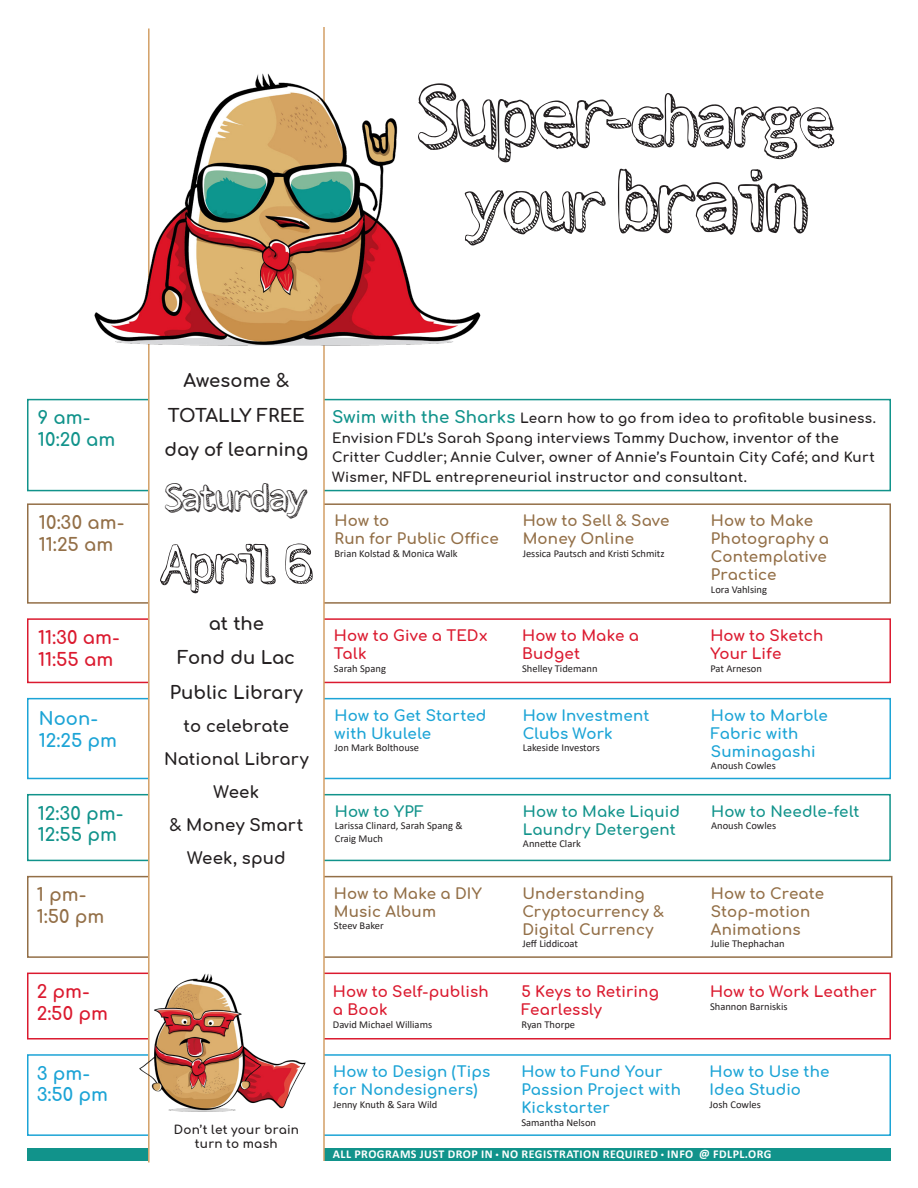
<style>
.page{position:relative;width:918px;height:1188px;background:#fff}
.page>*{position:absolute;margin:0;border:0;box-sizing:border-box;transform-origin:0 0}
.t1{font:94.8px "Stroke Dimension";color:#231f20}
.t2{font:80.1px "Stroke Dimension";color:#231f20}
.t3{font:60px "Stroke Dimension";letter-spacing:-.01em;color:#231f20}
.t4{font:42px "Stroke Dimension";letter-spacing:-.01em;color:#231f20}
.t5{font:700 18px "Comfortaa";color:#231f20}
.t6{font:700 18px/21.6px "Comfortaa";letter-spacing:.005em;color:#11938b}
.t7{font:700 18px "Comfortaa";letter-spacing:.005em;color:#db1a2f}
.t8{font:700 18px "Comfortaa";letter-spacing:.01em;color:#936f47}
.t9{font:700 18px/21.6px "Comfortaa";color:#1ca4d6}
.t10{font:700 16.5px/33px "Comfortaa";letter-spacing:.005em;color:#231f20;text-align:center}
.t11{font:700 15px/18px "Comfortaa";letter-spacing:.01em;color:#936f47}
.t12{font:700 15px/18px "Comfortaa";letter-spacing:.01em;color:#1ca4d6}
.t13{font:700 15px/18px "Comfortaa";letter-spacing:.01em;color:#db1a2f}
.t14{font:700 15px/18px "Comfortaa";letter-spacing:.01em;color:#11938b}
.t15{font:700 13.5px/19.5px "Comfortaa";letter-spacing:.015em;color:#231f20}
.t16{font:700 12px "Calibri";letter-spacing:.04em;color:#fff}
.t17{font:700 12px "Comfortaa";letter-spacing:.02em;color:#231f20}
.t18{font:10.5px "Calibri";color:#231f20}
.s1{font-size:94.8px}
.s2{font-size:80.1px}
.s3{font-size:16.5px;color:#11938b}
.s4{font-family:"Myriad Pro";font-weight:400}
</style>
<div class="page">
<div style="left:27px;top:1148px;width:864px;height:13px;background:#11938b"></div>
<div style="left:27px;top:399px;width:864px;height:92px;border:2px solid #11938b"></div>
<div style="left:27px;top:973px;width:864px;height:67px;border:2px solid #db1a2f"></div>
<div style="left:27px;top:503px;width:864px;height:101px;border:2px solid #936f47"></div>
<div style="left:27px;top:618px;width:864px;height:65px;border:2px solid #db1a2f"></div>
<div style="left:27px;top:698px;width:864px;height:81px;border:2px solid #1ca4d6"></div>
<div style="left:27px;top:1054px;width:864px;height:82px;border:2px solid #1ca4d6"></div>
<div style="left:27px;top:876px;width:865px;height:82px;border:2px solid #936f47"></div>
<div style="left:27px;top:794px;width:864px;height:67px;border:2px solid #11938b"></div>
<div style="left:149px;top:27px;width:175px;height:1134px;background:#fff"></div>
<hr style="left:323px;top:27px;width:2px;height:1134px;background:#d39f66">
<hr style="left:148px;top:28px;width:2px;height:1134px;background:#d39f66">
<img style="left:94px;top:73px;width:387px;height:282px">
<img style="left:135px;top:965px;width:171px;height:154px">
<p class="t2" style="left:418px;top:74px;width:418px"><span class="s1">Super</span>-charge</p>
<p class="t1" style="left:465px;top:146px;width:344px"><span class="s2">your</span> brain</p>
<p class="t5" style="left:184px;top:364px;width:107px">Awesome &amp;</p>
<p class="t5" style="left:168px;top:398px;width:139px">TOTALLY FREE</p>
<p class="t5" style="left:165px;top:433px;width:145px">day of learning</p>
<p class="t4" style="left:165px;top:473px;width:143px">Saturday</p>
<p class="t3" style="left:160px;top:529px;width:153px">April 6</p>
<p class="t5" style="left:209px;top:607px;width:57px">at the</p>
<p class="t5" style="left:178px;top:641px;width:119px">Fond du Lac</p>
<p class="t5" style="left:170px;top:676px;width:135px">Public Library</p>
<p class="t10" style="left:184px;top:707px;width:107px">to celebrate</p>
<p class="t10" style="left:164px;top:740px;width:146px">National Library<br>Week</p>
<p class="t10" style="left:169px;top:806px;width:135px">&amp; Money Smart<br>Week, spud</p>
<p class="t15" style="left:332px;top:407px;width:545px"><span class="s3">Swim with the Sharks</span> Learn how to go from idea to profitable business.<br>Envision FDL’s Sarah Spang interviews Tammy Duchow, inventor of the Critter Cuddler; Annie Culver, owner of Annie’s Fountain City Café; and Kurt Wismer, NFDL entrepreneurial instructor and consultant.</p>
<p class="t6" style="left:38px;top:405px;width:54px">9 am-</p>
<p class="t6" style="left:38px;top:426px;width:79px">10:20 am</p>
<p class="t11" style="left:523px;top:510px;width:148px">How to Sell &amp; Save<br>Money Online</p>
<p class="t18" style="left:523px;top:546px;width:143px">Jessica Pautsch and Kristi Schmitz</p>
<p class="t11" style="left:335px;top:510px;width:56px">How to</p>
<p class="t11" style="left:335px;top:528px;width:166px">Run for Public Office</p>
<p class="t18" style="left:335px;top:546px;width:125px">Brian Kolstad &amp; Monica Walk</p>
<p class="t11" style="left:711px;top:510px;width:104px">How to Make</p>
<p class="t11" style="left:711px;top:528px;width:120px">Photography a</p>
<p class="t11" style="left:711px;top:546px;width:118px">Contemplative</p>
<p class="t11" style="left:711px;top:564px;width:67px">Practice</p>
<p class="t18" style="left:711px;top:582px;width:58px">Lora Vahlsing</p>
<p class="t8" style="left:39px;top:506px;width:87px">10:30 am-</p>
<p class="t8" style="left:39px;top:527px;width:76px">11:25 am</p>
<p class="t13" style="left:710px;top:625px;width:114px">How to Sketch</p>
<p class="t13" style="left:710px;top:643px;width:72px">Your Life</p>
<p class="t18" style="left:710px;top:661px;width:53px">Pat Arneson</p>
<p class="t13" style="left:334px;top:625px;width:155px">How to Give a TEDx<br>Talk</p>
<p class="t18" style="left:334px;top:661px;width:54px">Sarah Spang</p>
<p class="t13" style="left:522px;top:625px;width:118px">How to Make a</p>
<p class="t13" style="left:522px;top:643px;width:60px">Budget</p>
<p class="t18" style="left:522px;top:661px;width:77px">Shelley Tidemann</p>
<p class="t7" style="left:38px;top:621px;width:83px">11:30 am-</p>
<p class="t7" style="left:38px;top:642px;width:77px">11:55 am</p>
<p class="t12" style="left:711px;top:704px;width:118px">How to Marble</p>
<p class="t12" style="left:711px;top:722px;width:89px">Fabric with</p>
<p class="t12" style="left:711px;top:740px;width:106px">Suminagashi</p>
<p class="t18" style="left:711px;top:759px;width:66px">Anoush Cowles</p>
<p class="t9" style="left:39px;top:705px;width:80px">Noon-<br>12:25 pm</p>
<p class="t12" style="left:335px;top:704px;width:153px">How to Get Started with Ukulele</p>
<p class="t12" style="left:523px;top:704px;width:128px">How Investment<br>Clubs Work</p>
<p class="t18" style="left:523px;top:741px;width:79px">Lakeside Investors</p>
<p class="t18" style="left:335px;top:741px;width:86px">Jon Mark Bolthouse</p>
<p class="t6" style="left:38px;top:800px;width:87px">12:30 pm-<br>12:55 pm</p>
<p class="t14" style="left:335px;top:800px;width:91px">How to YPF</p>
<p class="t14" style="left:523px;top:800px;width:159px">How to Make Liquid<br>Laundry Detergent</p>
<p class="t18" style="left:523px;top:837px;width:59px">Annette Clark</p>
<p class="t14" style="left:711px;top:800px;width:150px">How to Needle-felt</p>
<p class="t18" style="left:711px;top:819px;width:66px">Anoush Cowles</p>
<p class="t18" style="left:335px;top:819px;width:129px">Larissa Clinard, Sarah Spang &amp;</p>
<p class="t18" style="left:335px;top:831px;width:50px">Craig Much</p>
<p class="t8" style="left:37px;top:878px;width:51px">1 pm-</p>
<p class="t8" style="left:37px;top:900px;width:69px">1:50 pm</p>
<p class="t7" style="left:37px;top:975px;width:54px">2 pm-</p>
<p class="t7" style="left:37px;top:997px;width:73px">2:50 pm</p>
<p class="t9" style="left:37px;top:1060px;width:55px">3 pm-</p>
<p class="t9" style="left:37px;top:1082px;width:73px">3:50 pm</p>
<p class="t17" style="left:174px;top:1119px;width:127px">Don’t let your brain</p>
<p class="t17" style="left:195px;top:1133px;width:84px">turn to mash</p>
<p class="t11" style="left:334px;top:882px;width:149px">How to Make a DIY<br>Music Album</p>
<p class="t18" style="left:334px;top:919px;width:51px">Steev Baker</p>
<p class="t13" style="left:333px;top:981px;width:157px">How to Self-publish a Book</p>
<p class="t18" style="left:333px;top:1017px;width:101px">David Michael Williams</p>
<p class="t12" style="left:333px;top:1061px;width:159px">How to Design (Tips for Nondesigners)</p>
<p class="t18" style="left:333px;top:1097px;width:106px">Jenny Knuth &amp; Sara Wild</p>
<p class="t11" style="left:522px;top:882px;width:124px">Understanding</p>
<p class="t11" style="left:522px;top:900px;width:143px">Cryptocurrency &amp;<br>Digital Currency</p>
<p class="t18" style="left:522px;top:937px;width:57px">Jeff Liddicoat</p>
<p class="t13" style="left:521px;top:981px;width:139px">5 Keys to Retiring<br>Fearlessly</p>
<p class="t18" style="left:521px;top:1017px;width:55px">Ryan Thorpe</p>
<p class="t12" style="left:521px;top:1061px;width:161px">How to Fund Your<br>Passion Project with<br>Kickstarter</p>
<p class="t18" style="left:521px;top:1115px;width:76px">Samantha Nelson</p>
<p class="t11" style="left:711px;top:882px;width:115px">How to Create<br>Stop-motion</p>
<p class="t11" style="left:711px;top:918px;width:91px">Animations</p>
<p class="t18" style="left:711px;top:937px;width:75px">Julie Thephachan</p>
<p class="t13" style="left:710px;top:981px;width:168px">How to Work Leather</p>
<p class="t18" style="left:710px;top:999px;width:79px">Shannon Barniskis</p>
<p class="t12" style="left:710px;top:1061px;width:121px">How to Use the</p>
<p class="t12" style="left:710px;top:1079px;width:93px">Idea Studio</p>
<p class="t18" style="left:710px;top:1097px;width:53px">Josh Cowles</p>
<p class="t16" style="left:333px;top:1146px;width:440px">ALL PROGRAMS JUST DROP IN <span class="s4">•</span> NO REGISTRATION REQUIRED <span class="s4">•</span> INFO @ FDLPL.ORG</p>
</div>
